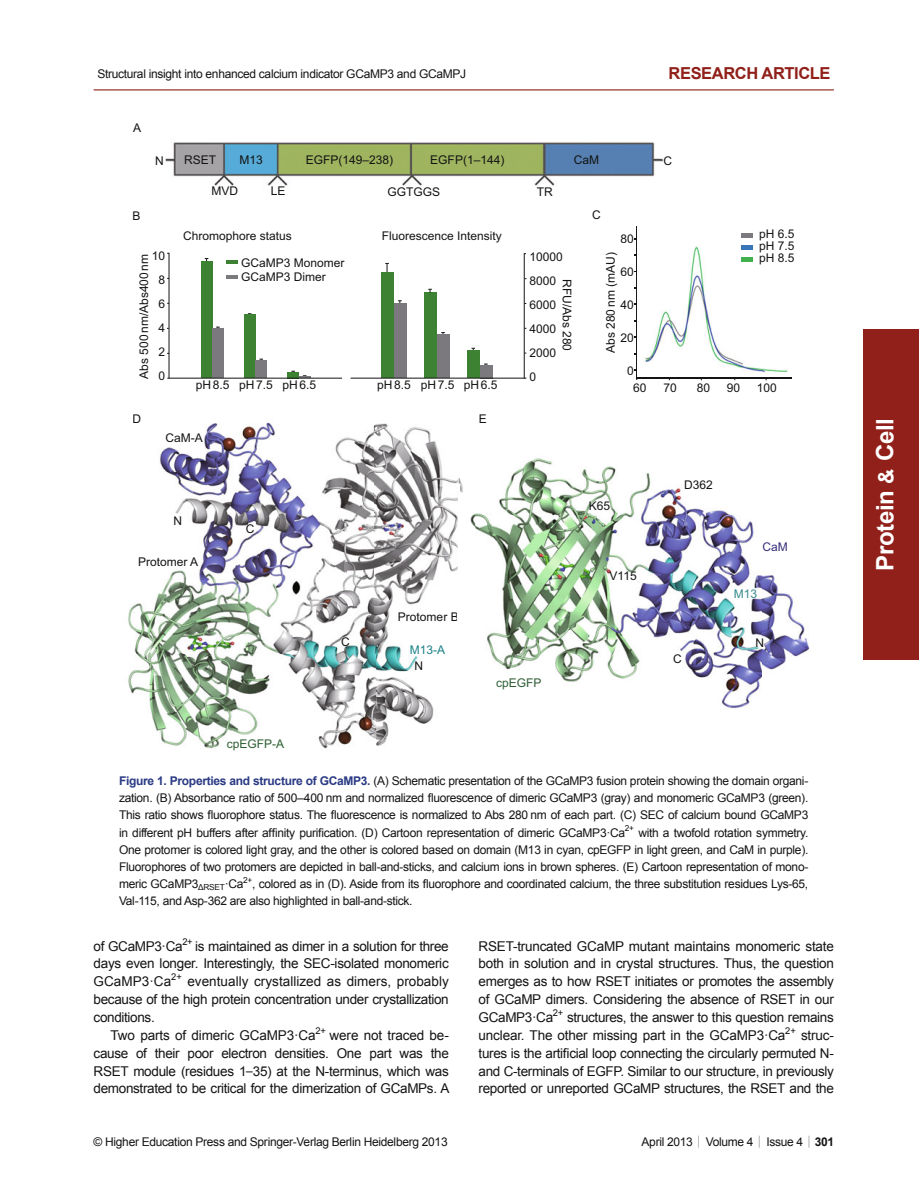
<style>
.page{position:relative;width:919px;height:1204px;background:#fff}
.page>*{position:absolute;margin:0;border:0;box-sizing:border-box;transform-origin:0 0}
.t1{font:700 24px "Arial";letter-spacing:-.01em;color:#fff}
.t2{font:700 21px "Arial";color:#fff}
.t3{font:700 16.5px "Arial";letter-spacing:-.025em;color:#902019}
.t4{font:13.5px/17.9px "Arial";letter-spacing:-.025em;color:#131413;text-align:justify}
.t5{font:12px/24px "Arial";color:#131413;text-align:justify}
.t6{font:12px "Arial";letter-spacing:-.025em;color:#131413}
.t7{font:12px "Arial";letter-spacing:.07em;color:#131413}
.t8{font:12px "Arial";color:#2d5f32}
.t9{font:12px "Arial";color:#315e35}
.t10{font:12px "Arial";color:#1c8287}
.t11{font:12px "Arial";color:#382f7b}
.t12{font:12px "Arial";color:#378b8e}
.s1{color:#f5f5f5}
.s2{font-weight:700;color:#2a3a84}
.s3{font-size:12px}
.s4{font-family:"Sim Sun"}
.s5{font-weight:700}
</style>
<div class="page">
<hr style="left:94px;top:89px;width:739px;height:1px;background:#902019">
<div style="left:863px;top:329px;width:55px;height:330px;background:#902019"></div>
<img style="left:634px;top:233px;width:158px;height:145px">
<img style="left:636px;top:226px;width:1px;height:140px">
<svg style="left:634px;top:366px;width:3px;height:14px"></svg>
<svg style="left:634px;top:234px;width:2px;height:9px"></svg>
<svg style="left:634px;top:267px;width:2px;height:9px"></svg>
<svg style="left:634px;top:300px;width:2px;height:9px"></svg>
<svg style="left:634px;top:333px;width:2px;height:9px"></svg>
<img style="left:636px;top:377px;width:155px;height:1px">
<img style="left:128px;top:422px;width:330px;height:327px">
<img style="left:399px;top:612px;width:59px;height:9px">
<img style="left:458px;top:458px;width:352px;height:251px">
<img style="left:165px;top:142px;width:498px;height:44px">
<hr style="left:741px;top:233px;width:11px;height:4px;background:#7b797d">
<hr style="left:741px;top:245px;width:11px;height:4px;background:#3875b8">
<hr style="left:741px;top:257px;width:11px;height:4px;background:#41b14e">
<div style="left:287px;top:372px;width:12px;height:6px;background:#3d8233"></div>
<svg style="left:291px;top:371px;width:19px;height:7px"></svg>
<div style="left:244px;top:314px;width:11px;height:64px;background:#3d8233"></div>
<div style="left:255px;top:360px;width:12px;height:18px;background:#7b797d"></div>
<div style="left:201px;top:261px;width:11px;height:117px;background:#3d8233"></div>
<div style="left:212px;top:328px;width:12px;height:50px;background:#7b797d"></div>
<hr style="left:167px;top:378px;width:175px;height:1px;background:#131413">
<hr style="left:168px;top:253px;width:1px;height:125px;background:#131413">
<hr style="left:226px;top:260px;width:11px;height:4px;background:#3d8233">
<svg style="left:226px;top:275px;width:11px;height:3px"></svg>
<svg style="left:385px;top:263px;width:4px;height:9px"></svg>
<div style="left:380px;top:272px;width:13px;height:106px;background:#3d8233"></div>
<div style="left:393px;top:303px;width:13px;height:75px;background:#7b797d"></div>
<svg style="left:441px;top:332px;width:4px;height:3px"></svg>
<div style="left:436px;top:335px;width:13px;height:43px;background:#7b797d"></div>
<div style="left:424px;top:292px;width:12px;height:86px;background:#3d8233"></div>
<div style="left:466px;top:350px;width:13px;height:28px;background:#3d8233"></div>
<div style="left:479px;top:365px;width:13px;height:13px;background:#7b797d"></div>
<hr style="left:350px;top:377px;width:176px;height:1px;background:#131413">
<hr style="left:523px;top:253px;width:1px;height:125px;background:#131413">
<p class="t6" style="left:97px;top:67px;width:370px">Structural insight into enhanced calcium indicator GCaMP3 and GCaMPJ</p>
<p class="t5" style="left:133px;top:117px;width:10px">A</p>
<h3 class="t3" style="left:668px;top:64px;width:163px">RESEARCH ARTICLE</h3>
<p class="t5" style="left:132px;top:205px;width:10px">B</p>
<p class="t5" style="left:155px;top:149px;width:10px">N</p>
<p class="t5" style="left:239px;top:149px;width:25px">M13</p>
<p class="t5" style="left:306px;top:149px;width:89px">EGFP(149–238)</p>
<p class="t5" style="left:430px;top:148px;width:76px">EGFP(1–144)</p>
<p class="t5" style="left:574px;top:149px;width:27px">CaM</p>
<p class="t5" style="left:663px;top:150px;width:10px">C</p>
<p class="t5" style="left:211px;top:180px;width:28px">MVD</p>
<p class="t5" style="left:387px;top:180px;width:54px">GGTGGS</p>
<p class="t5" style="left:537px;top:181px;width:17px">TR</p>
<p class="t5" style="left:184px;top:149px;width:34px">RSET</p>
<p class="t5" style="left:271px;top:179px;width:16px">LE</p>
<p class="t5" style="left:592px;top:204px;width:10px">C</p>
<p class="t5" style="left:152px;top:245px;width:15px;text-align:center">10<br>8<br>6<br>4<br>2</p>
<p class="t5" style="left:133px;top:378px;width:126px;rotate:-90deg">Abs 500nm/Abs400nm</p>
<p class="t5" style="left:158px;top:365px;width:8px">0</p>
<p class="t5" style="left:132px;top:408px;width:10px">D</p>
<p class="t5" style="left:183px;top:225px;width:110px">Chromophore status</p>
<p class="t5" style="left:241px;top:251px;width:105px">GCaMP3 Monomer</p>
<p class="t5" style="left:241px;top:265px;width:86px">GCaMP3 Dimer</p>
<p class="t7" style="left:196px;top:380px;width:122px">pH8.5 pH7.5 pH6.5</p>
<p class="t5" style="left:165px;top:426px;width:39px">CaM-A</p>
<p class="t5" style="left:173px;top:510px;width:10px">N</p>
<p class="t5" style="left:138px;top:551px;width:62px">Protomer A</p>
<p class="t5" style="left:246px;top:518px;width:10px">C</p>
<p class="t8" style="left:227px;top:739px;width:59px">cpEGFP-A</p>
<p class="t5" style="left:341px;top:631px;width:10px">C</p>
<p class="t5" style="left:381px;top:225px;width:122px">Fluorescence Intensity</p>
<p class="t7" style="left:377px;top:380px;width:122px">pH8.5 pH7.5 pH6.5</p>
<p class="t5" style="left:478px;top:408px;width:10px">E</p>
<p class="t5" style="left:529px;top:246px;width:35px;text-align:left">10000<br>8000<br>6000<br>4000<br>2000<br>0</p>
<p class="t5" style="left:577px;top:279px;width:74px;rotate:90deg">RFU/Abs 280</p>
<p class="t5" style="left:620px;top:227px;width:15px">80</p>
<p class="t5" style="left:620px;top:260px;width:15px">60</p>
<p class="t5" style="left:620px;top:293px;width:15px">40</p>
<p class="t5" style="left:620px;top:326px;width:15px">20</p>
<p class="t5" style="left:627px;top:359px;width:8px">0</p>
<p class="t5" style="left:599px;top:353px;width:102px;rotate:-90deg">Abs 280 nm (mAU)</p>
<p class="t5" style="left:759px;top:229px;width:37px;line-height:12px">pH 6.5 pH 7.5 pH 8.5</p>
<p class="t5" style="left:633px;top:376px;width:15px">60</p>
<p class="t5" style="left:663px;top:376px;width:15px">70</p>
<p class="t5" style="left:696px;top:376px;width:15px">80</p>
<p class="t5" style="left:726px;top:376px;width:15px">90</p>
<p class="t5" style="left:756px;top:376px;width:22px">100</p>
<p class="t5" style="left:398px;top:606px;width:62px">Protomer <span class="s1">B</span></p>
<p class="t10" style="left:409px;top:645px;width:37px">M13-A</p>
<p class="t5" style="left:414px;top:655px;width:10px">N</p>
<p class="t9" style="left:496px;top:678px;width:47px">cpEGFP</p>
<p class="t5" style="left:588px;top:495px;width:23px">K65</p>
<p class="t5" style="left:609px;top:565px;width:29px">V115</p>
<p class="t5" style="left:684px;top:474px;width:30px">D362</p>
<p class="t5" style="left:673px;top:648px;width:10px">C</p>
<p class="t11" style="left:762px;top:543px;width:27px">CaM</p>
<p class="t12" style="left:733px;top:589px;width:25px">M13</p>
<p class="t5" style="left:755px;top:631px;width:10px">N</p>
<p class="t5" style="left:119px;top:772px;width:690px;line-height:17.1px"><span class="s2">Figure 1. Properties and structure of GCaMP3.</span> (A) Schematic presentation of the GCaMP3 fusion protein showing the domain organi&shy;zation. (B) Absorbance ratio of 500–400 nm and normalized fluorescence of dimeric GCaMP3 (gray) and monomeric GCaMP3 (green).<br>This ratio shows fluorophore status. The fluorescence is normalized to Abs 280 nm of each part. (C) SEC of calcium bound GCaMP3 in different pH buffers after affinity purification. (D) Cartoon representation of dimeric GCaMP3·Ca<sup>2+</sup> with a twofold rotation symmetry.<br>One protomer is colored light gray, and the other is colored based on domain (M13 in cyan, cpEGFP in light green, and CaM in purple).<br>Fluorophores of two protomers are depicted in ball-and-sticks, and calcium ions in brown spheres. (E) Cartoon representation of mono&shy;meric GCaMP3<sub>ΔRSET</sub>·Ca<sup>2+</sup>, colored as in (D). Aside from its fluorophore and coordinated calcium, the three substitution residues Lys-65, Val-115, and Asp-362 are also highlighted in ball-and-stick.</p>
<p class="t4" style="left:94px;top:936px;width:357px">of GCaMP3·Ca<sup>2+</sup> is maintained as dimer in a solution for three days even longer. Interestingly, the SEC-isolated monomeric GCaMP3·Ca<sup>2+</sup> eventually crystallized as dimers, probably because of the high protein concentration under crystallization conditions.</p>
<p class="t4" style="left:94px;top:1026px;width:357px;text-indent:17px">Two parts of dimeric GCaMP3·Ca<sup>2+</sup> were not traced be&shy;cause of their poor electron densities. One part was the RSET module (residues 1<span class="s3">–</span>35) at the N-terminus, which was demonstrated to be critical for the dimerization of GCaMPs. A</p>
<p class="t4" style="left:478px;top:936px;width:357px">RSET-truncated GCaMP mutant maintains monomeric state both in solution and in crystal structures. Thus, the question emerges as to how RSET initiates or promotes the assembly of GCaMP dimers. Considering the absence of RSET in our GCaMP3·Ca<sup>2+</sup> structures, the answer to this question remains unclear. The other missing part in the GCaMP3·Ca<sup>2+</sup> struc&shy;tures is the artificial loop connecting the circularly permuted N&shy;and C-terminals of EGFP. Similar to our structure, in previously reported or unreported GCaMP structures, the RSET and the</p>
<p class="t6" style="left:94px;top:1135px;width:355px">© Higher Education Press and Springer-Verlag Berlin Heidelberg 2013</p>
<p class="t6" style="left:641px;top:1135px;width:194px">April 2013 <span class="s4">|</span> Volume 4 <span class="s4">|</span> Issue 4 <span class="s4">|</span> <span class="s5">301</span></p>
<h1 class="t1" style="left:871px;top:571px;width:155px;rotate:-90deg">Protein Cell</h1>
<h2 class="t2" style="left:874px;top:483px;width:17px;rotate:-90deg">&amp;</h2>
</div>
